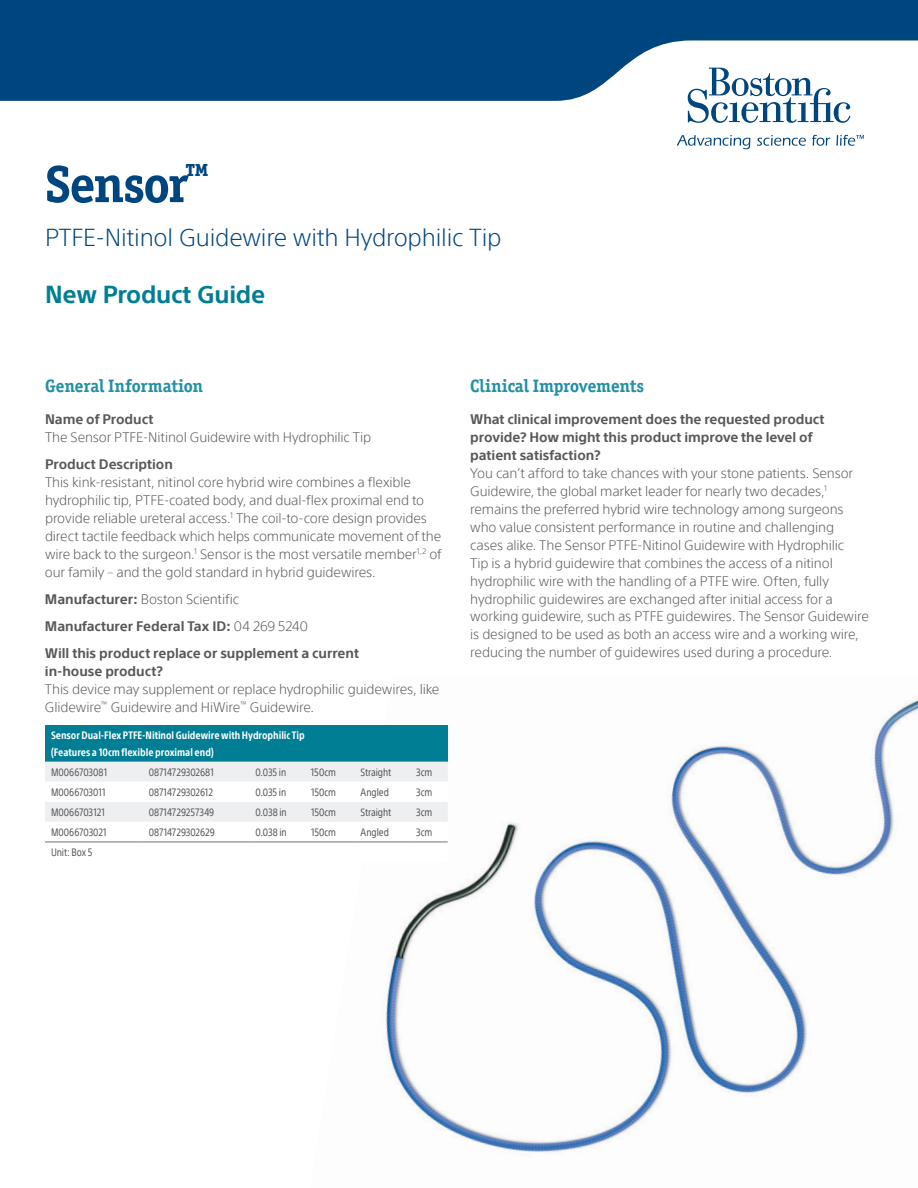
<style>
.page{position:relative;width:918px;height:1188px;background:#fff}
.page>*{position:absolute;margin:0;border:0;box-sizing:border-box;transform-origin:0 0}
.t1{font:700 52.5px "Officina Ser ITC Std";letter-spacing:-.03em;color:#00467e}
.t2{font:300 24px "SST";letter-spacing:-.01em;color:#00467e}
.t3{font:700 24px "SST";letter-spacing:-.01em;color:#007e94}
.t4{font:700 18px "Officina Ser ITC Std";color:#228fa4}
.t5{font:300 13.5px/18px "SST";letter-spacing:-.01em;color:#57585a}
.t6{font:700 13.5px/27px "SST";letter-spacing:-.005em;color:#57585a}
.t7{font:condensed 10.5px "SST";letter-spacing:-.005em;color:#57585a}
.t8{font:700 condensed 10.5px/16.5px "SST";letter-spacing:-.005em;color:#fff}
.s1{font-weight:300}
</style>
<div class="page">
<img style="left:383px;top:697px;width:535px;height:457px">
<div style="left:45px;top:725px;width:403px;height:37px;background:#007e94"></div>
<svg style="left:45px;top:762px;width:403px;height:100px"></svg>
<hr style="left:45px;top:842px;width:98px;height:1px;background:#6a747b">
<hr style="left:143px;top:842px;width:106px;height:1px;background:#6a747b">
<hr style="left:249px;top:842px;width:56px;height:1px;background:#6a747b">
<hr style="left:305px;top:842px;width:50px;height:1px;background:#6a747b">
<hr style="left:355px;top:842px;width:55px;height:1px;background:#6a747b">
<hr style="left:410px;top:842px;width:38px;height:1px;background:#6a747b">
<svg style="left:688px;top:101px;width:162px;height:22px"></svg>
<svg style="left:677px;top:135px;width:73px;height:14px"></svg>
<svg style="left:757px;top:135px;width:49px;height:11px"></svg>
<svg style="left:812px;top:135px;width:18px;height:11px"></svg>
<svg style="left:836px;top:135px;width:28px;height:11px"></svg>
<svg style="left:0;top:0;width:918px;height:101px;fill:#00467e"></svg>
<h1 class="t1" style="left:45px;top:152px;width:166px">Sensor<sup>™</sup></h1>
<h2 class="t2" style="left:45px;top:223px;width:458px">PTFE-Nitinol Guidewire with Hydrophilic Tip</h2>
<h2 class="t3" style="left:45px;top:280px;width:222px">New Product Guide</h2>
<h3 class="t4" style="left:45px;top:375px;width:160px">General Information</h3>
<p class="t6" style="left:45px;top:405px;width:110px">Name of Product</p>
<p class="t5" style="left:45px;top:428px;width:328px">The Sensor PTFE-Nitinol Guidewire with Hydrophilic Tip</p>
<p class="t6" style="left:45px;top:450px;width:129px">Product Description</p>
<p class="t5" style="left:45px;top:473px;width:398px">This kink-resistant, nitinol core hybrid wire combines a flexible hydrophilic tip, PTFE-coated body, and dual-flex proximal end to provide reliable ureteral access.<sup>1</sup> The coil-to-core design provides direct tactile feedback which helps communicate movement of the wire back to the surgeon.<sup>1</sup> Sensor is the most versatile member<sup>1,2</sup> of our family – and the gold standard in hybrid guidewires.</p>
<p class="t6" style="left:45px;top:585px;width:315px">Manufacturer: <span class="s1">Boston Scientific<br></span>Manufacturer Federal Tax ID: <span class="s1">04 269 5240<br></span>Will this product replace or supplement a current</p>
<p class="t6" style="left:45px;top:657px;width:119px">in-house product?</p>
<p class="t5" style="left:45px;top:680px;width:396px">This device may supplement or replace hydrophilic guidewires, like<br>Glidewire<sup>™</sup> Guidewire and HiWire<sup>™</sup> Guidewire.</p>
<p class="t8" style="left:51px;top:727px;width:255px">Sensor Dual-Flex PTFE-Nitinol Guidewire with Hydrophilic Tip (Features a 10cm flexible proximal end)</p>
<p class="t7" style="left:51px;top:766px;width:58px">M0066703081</p>
<p class="t7" style="left:149px;top:766px;width:67px">08714729302681</p>
<p class="t7" style="left:255px;top:766px;width:32px">0.035 in</p>
<p class="t7" style="left:311px;top:766px;width:26px">150cm</p>
<p class="t7" style="left:361px;top:766px;width:32px">Straight</p>
<p class="t7" style="left:416px;top:766px;width:18px">3cm</p>
<p class="t7" style="left:51px;top:786px;width:56px">M0066703011</p>
<p class="t7" style="left:149px;top:786px;width:66px">08714729302612</p>
<p class="t7" style="left:255px;top:786px;width:32px">0.035 in</p>
<p class="t7" style="left:311px;top:786px;width:26px">150cm</p>
<p class="t7" style="left:361px;top:786px;width:30px">Angled</p>
<p class="t7" style="left:416px;top:786px;width:18px">3cm</p>
<p class="t7" style="left:51px;top:806px;width:55px">M0066703121</p>
<p class="t7" style="left:149px;top:806px;width:67px">08714729257349</p>
<p class="t7" style="left:255px;top:806px;width:33px">0.038 in</p>
<p class="t7" style="left:311px;top:806px;width:26px">150cm</p>
<p class="t7" style="left:361px;top:806px;width:32px">Straight</p>
<p class="t7" style="left:416px;top:806px;width:18px">3cm</p>
<p class="t7" style="left:51px;top:826px;width:57px">M0066703021</p>
<p class="t7" style="left:149px;top:826px;width:68px">08714729302629</p>
<p class="t7" style="left:255px;top:826px;width:33px">0.038 in</p>
<p class="t7" style="left:311px;top:826px;width:26px">150cm</p>
<p class="t7" style="left:361px;top:826px;width:30px">Angled</p>
<p class="t7" style="left:416px;top:826px;width:18px">3cm</p>
<p class="t7" style="left:51px;top:846px;width:43px">Unit: Box 5</p>
<h3 class="t4" style="left:470px;top:375px;width:175px">Clinical Improvements</h3>
<p class="t6" style="left:470px;top:410px;width:356px;line-height:18px">What clinical improvement does the requested product provide? How might this product improve the level of patient satisfaction?</p>
<p class="t5" style="left:470px;top:464px;width:400px">You can’t afford to take chances with your stone patients. Sensor Guidewire, the global market leader for nearly two decades,<sup>1 </sup>remains the preferred hybrid wire technology among surgeons who value consistent performance in routine and challenging cases alike. The Sensor PTFE-Nitinol Guidewire with Hydrophilic<br>Tip is a hybrid guidewire that combines the access of a nitinol hydrophilic wire with the handling of a PTFE wire. Often, fully hydrophilic guidewires are exchanged after initial access for a working guidewire, such as PTFE guidewires. The Sensor Guidewire is designed to be used as both an access wire and a working wire, reducing the number of guidewires used during a procedure.</p>
</div>
